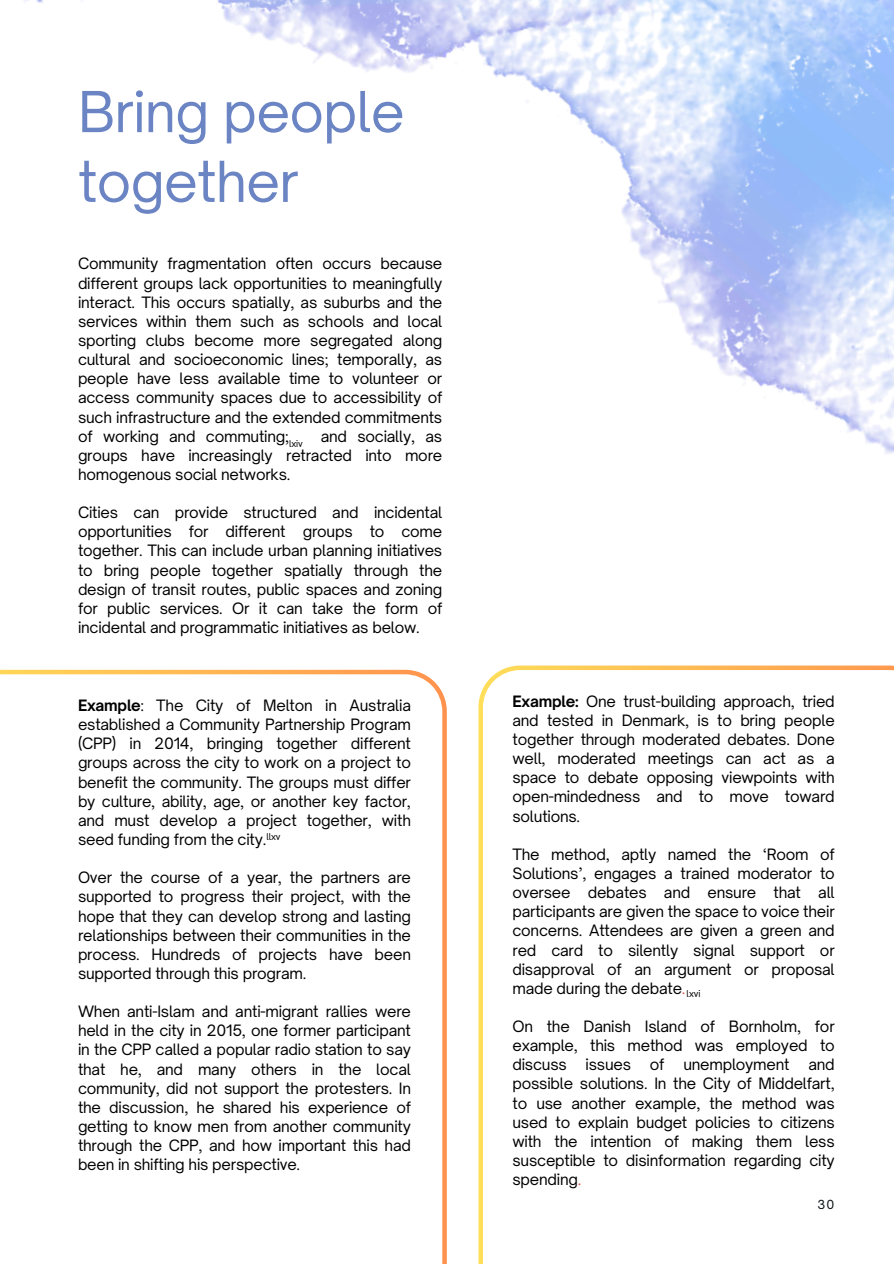
<style>
.page{position:relative;width:894px;height:1264px;background:#fff}
.page>*{position:absolute;margin:0;border:0;box-sizing:border-box;transform-origin:0 0}
.t1{font:54px/69.8px "Open Sauce One";letter-spacing:-.015em;color:#6b84c3}
.t2{font:15px/19.2px "Open Sauce One";letter-spacing:-.015em;color:#000;text-align:justify}
.t3{font:12px "Open Sauce One";color:#090f10}
.t4{font:9px "Open Sauce One";letter-spacing:-.015em;color:#000}
.s1{font-weight:700}
.s2{color:#de4f45}
</style>
<div class="page">
<svg style="left:478px;top:791px;width:5px;height:472px;background:#ffe169"></svg>
<svg style="left:0;top:669px;width:446px;height:594px"></svg>
<img style="left:244px;top:89px;width:649px;height:702px">
<img style="left:24px;top:0;width:869px;height:89px">
<p class="t1" style="left:78px;top:77px;width:328px">Bring people together</p>
<h1 class="t2" style="left:78px;top:254px;width:366px">Community fragmentation often occurs because different groups lack opportunities to meaningfully interact. This occurs spatially, as suburbs and the services within them such as schools and local sporting clubs become more segregated along cultural and socioeconomic lines; temporally, as people have less available time to volunteer or access community spaces due to accessibility of such infrastructure and the extended commitments of working and commuting;</h1>
<h1 class="t2" style="left:78px;top:426px;width:366px;text-indent:242px">and socially, as groups have increasingly retracted into more homogenous social networks.</h1>
<h2 class="t2" style="left:78px;top:503px;width:366px">Cities can provide structured and incidental opportunities for different groups to come together. This can include urban planning initiatives to bring people together spatially through the design of transit routes, public spaces and zoning for public services. Or it can take the form of incidental and programmatic initiatives as below.</h2>
<p class="t4" style="left:289px;top:438px;width:15px">lxiv</p>
<h2 class="t2" style="left:78px;top:695px;width:334px"><span class="s1">Example</span>: The City of Melton in Australia established a Community Partnership Program (CPP) in 2014, bringing together different groups across the city to work on a project to benefit the community. The groups must differ by culture, ability, age, or another key factor, and must develop a project together, with seed funding from the city.</h2>
<p class="t2" style="left:78px;top:867px;width:334px">Over the course of a year, the partners are supported to progress their project, with the hope that they can develop strong and lasting relationships between their communities in the process. Hundreds of projects have been supported through this program.</p>
<h2 class="t2" style="left:78px;top:1001px;width:334px">When anti-Islam and anti-migrant rallies were held in the city in 2015, one former participant in the CPP called a popular radio station to say that he, and many others in the local community, did not support the protesters. In the discussion, he shared his experience of getting to know men from another community through the CPP, and how important this had been in shifting his perspective.</h2>
<h2 class="t4" style="left:266px;top:830px;width:16px">llxv</h2>
<h2 class="t2" style="left:512px;top:691px;width:324px"><span class="s1">Example:</span> One trust-building approach, tried and tested in Denmark, is to bring people together through moderated debates. Done well, moderated meetings can act as a space to debate opposing viewpoints with open-mindedness and to move toward solutions.</h2>
<h2 class="t2" style="left:512px;top:844px;width:324px">The method, aptly named the ‘Room of Solutions’, engages a trained moderator to oversee debates and ensure that all participants are given the space to voice their concerns. Attendees are given a green and red card to silently signal support or disapproval of an argument or proposal made during the debate<span class="s2">.</span></h2>
<p class="t2" style="left:512px;top:1016px;width:324px">On the Danish Island of Bornholm, for example, this method was employed to discuss</p>
<h2 class="t4" style="left:686px;top:988px;width:15px">lxvi</h2>
<p class="t2" style="left:585px;top:1054px;width:47px">issues</p>
<p class="t2" style="left:649px;top:1054px;width:16px">of</p>
<p class="t2" style="left:683px;top:1054px;width:108px">unemployment</p>
<p class="t2" style="left:512px;top:1054px;width:324px;text-indent:296px">and possible solutions. In the City of Middelfart, to use another example, the method was used to explain budget policies to citizens with the intention of making them less susceptible to disinformation regarding city spending<span class="s2">.</span></p>
<p class="t3" style="left:817px;top:1197px;width:19px">30</p>
</div>
